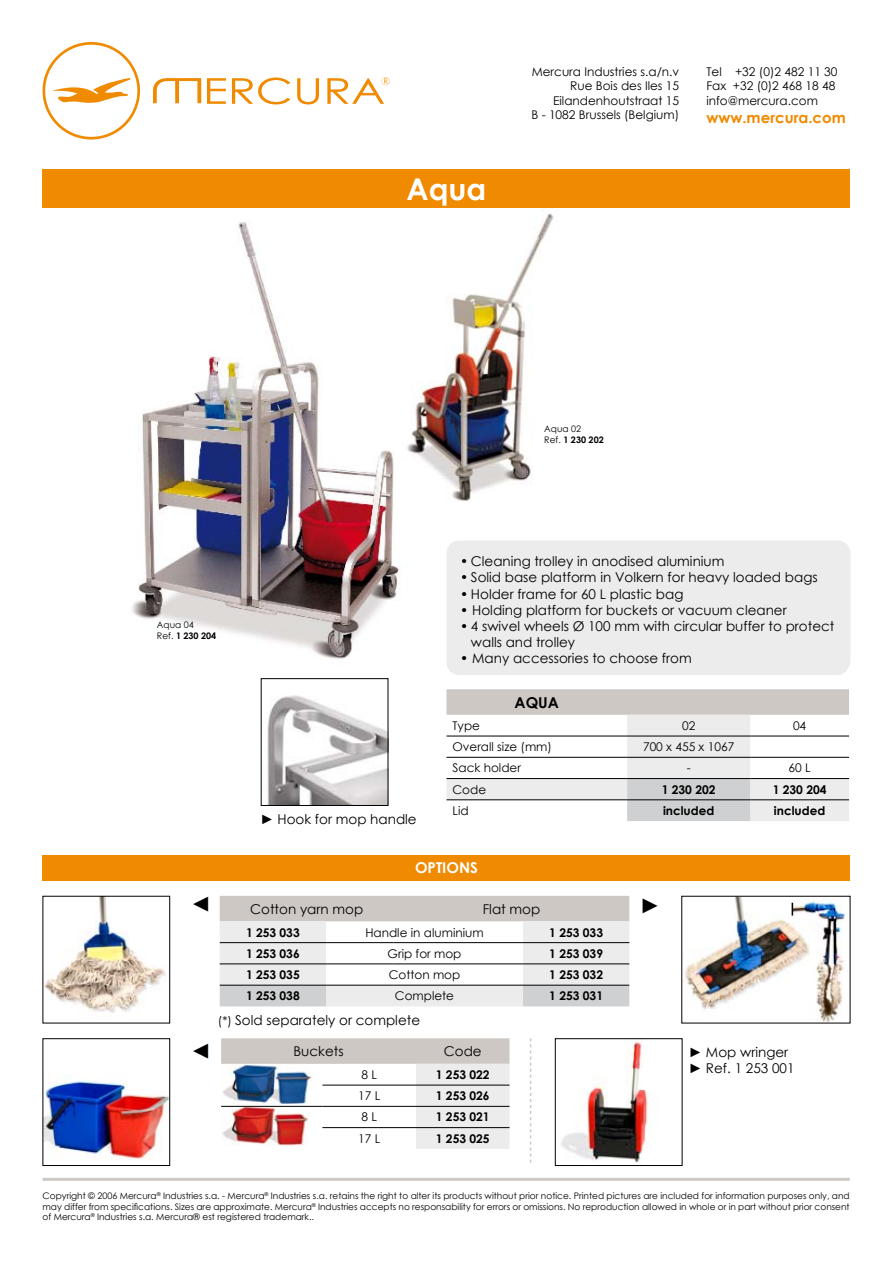
<style>
.page{position:relative;width:893px;height:1263px;background:#fff}
.page>*{position:absolute;margin:0;border:0;box-sizing:border-box;transform-origin:0 0}
.t1{font:700 30px "Century Gothic";color:#fff}
.t2{font:700 21px "Century Gothic";color:#000}
.t3{font:700 15px "Century Gothic";color:#f08a00}
.t4{font:700 15px "Century Gothic";color:#fff}
.t5{font:700 15px "Century Gothic";color:#000}
.t6{font:13.5px/16.2px "Century Gothic";color:#000}
.t7{font:12px/14.4px "Century Gothic";color:#000;text-align:right}
.t8{font:700 12px "Century Gothic";color:#000}
.t9{font:9px/10.8px "Century Gothic";color:#000}
.s1{font-weight:700}
.s2{font-size:12px}
</style>
<div class="page">
<svg style="left:43px;top:42px;width:97px;height:98px"></svg>
<svg style="left:207px;top:78px;width:19px;height:26px"></svg>
<svg style="left:232px;top:78px;width:58px;height:26px"></svg>
<svg style="left:297px;top:78px;width:22px;height:26px"></svg>
<svg style="left:153px;top:78px;width:48px;height:25px"></svg>
<svg style="left:327px;top:77px;width:63px;height:27px"></svg>
<img style="left:132px;top:222px;width:267px;height:437px">
<img style="left:267px;top:695px;width:119px;height:109px">
<div style="left:261px;top:678px;width:127px;height:128px;border:1px solid #000"></div>
<img style="left:394px;top:210px;width:160px;height:305px">
<div style="left:43px;top:170px;width:807px;height:38px;background:#f08a00"></div>
<img style="left:45px;top:1075px;width:123px;height:84px">
<div style="left:43px;top:1038px;width:127px;height:128px;border:1px solid #000"></div>
<img style="left:45px;top:898px;width:121px;height:115px">
<img style="left:684px;top:898px;width:108px;height:112px">
<img style="left:792px;top:897px;width:54px;height:124px">
<svg style="left:792px;top:903px;width:1px;height:12px"></svg>
<img style="left:561px;top:1040px;width:87px;height:123px">
<div style="left:555px;top:1038px;width:127px;height:128px;border:1px solid #000"></div>
<svg style="left:530px;top:1038px;width:1px;height:125px"></svg>
<div style="left:447px;top:540px;width:403px;height:135px;background:#ececed"></div>
<svg style="left:446px;top:689px;width:403px;height:132px"></svg>
<hr style="left:446px;top:736px;width:181px;height:1px;background:#000">
<hr style="left:627px;top:736px;width:123px;height:1px;background:#000">
<hr style="left:750px;top:736px;width:99px;height:1px;background:#000">
<hr style="left:446px;top:757px;width:181px;height:1px;background:#000">
<hr style="left:627px;top:757px;width:123px;height:1px;background:#000">
<hr style="left:750px;top:757px;width:99px;height:1px;background:#000">
<hr style="left:446px;top:778px;width:181px;height:1px;background:#000">
<hr style="left:627px;top:778px;width:123px;height:1px;background:#000">
<hr style="left:750px;top:778px;width:99px;height:1px;background:#000">
<hr style="left:446px;top:799px;width:181px;height:1px;background:#000">
<hr style="left:627px;top:799px;width:123px;height:1px;background:#000">
<hr style="left:750px;top:799px;width:99px;height:1px;background:#000">
<svg style="left:221px;top:1038px;width:288px;height:111px"></svg>
<hr style="left:416px;top:1127px;width:93px;height:1px;background:#000">
<hr style="left:322px;top:1127px;width:94px;height:1px;background:#000">
<hr style="left:322px;top:1085px;width:94px;height:1px;background:#000">
<hr style="left:416px;top:1085px;width:93px;height:1px;background:#000">
<hr style="left:221px;top:1106px;width:101px;height:1px;background:#000">
<hr style="left:322px;top:1106px;width:94px;height:1px;background:#000">
<hr style="left:416px;top:1106px;width:93px;height:1px;background:#000">
<svg style="left:220px;top:896px;width:409px;height:110px"></svg>
<hr style="left:220px;top:942px;width:106px;height:1px;background:#000">
<hr style="left:326px;top:942px;width:68px;height:1px;background:#000">
<hr style="left:394px;top:942px;width:129px;height:1px;background:#000">
<hr style="left:523px;top:942px;width:106px;height:1px;background:#000">
<hr style="left:220px;top:963px;width:106px;height:1px;background:#000">
<hr style="left:326px;top:963px;width:68px;height:1px;background:#000">
<hr style="left:394px;top:963px;width:129px;height:1px;background:#000">
<hr style="left:523px;top:963px;width:106px;height:1px;background:#000">
<hr style="left:220px;top:985px;width:106px;height:1px;background:#000">
<hr style="left:326px;top:985px;width:68px;height:1px;background:#000">
<hr style="left:394px;top:985px;width:129px;height:1px;background:#000">
<hr style="left:523px;top:985px;width:106px;height:1px;background:#000">
<div style="left:43px;top:855px;width:807px;height:25px;background:#f08a00"></div>
<hr style="left:43px;top:1178px;width:807px;height:3px;background:#cec8c5">
<h1 class="t1" style="left:407px;top:166px;width:81px">Aqua</h1>
<h3 class="t7" style="left:531px;top:64px;width:149px">Mercura Industries s.a/n.v<br>Rue Bois des Iles 15<br>Eilandenhoutstraat 15<br>B - 1082 Brussels (Belgium)</h3>
<h3 class="t7" style="left:706px;top:64px;width:133px;text-align:left">Tel +32 (0)2 482 11 30<br>Fax +32 (0)2 468 18 48 info@mercura.com</h3>
<h3 class="t3" style="left:706px;top:106px;width:141px">www.mercura.com</h3>
<p class="t9" style="left:157px;top:619px;width:61px">Aqua 04<br>Ref. <span class="s1">1 230 204</span></p>
<p class="t9" style="left:544px;top:424px;width:61px">Aqua 02<br>Ref. <span class="s1">1 230 202</span></p>
<h3 class="t6" style="left:460px;top:553px;width:266px">• Cleaning trolley in anodised aluminium</h3>
<h3 class="t6" style="left:460px;top:569px;width:359px">• Solid base platform in Volkern for heavy loaded bags</h3>
<h3 class="t6" style="left:460px;top:585px;width:225px">• Holder frame for 60 L plastic bag</h3>
<h3 class="t6" style="left:460px;top:602px;width:328px">• Holding platform for buckets or vacuum cleaner</h3>
<h3 class="t6" style="left:471px;top:618px;width:365px;text-indent:-11px">• 4 swivel wheels Ø 100 mm with circular buffer to protect walls and trolley</h3>
<h3 class="t6" style="left:460px;top:650px;width:233px">• Many accessories to choose from</h3>
<h3 class="t6" style="left:260px;top:811px;width:158px">► Hook for mop handle</h3>
<h3 class="t5" style="left:515px;top:691px;width:45px">aqua</h3>
<h3 class="t7" style="left:452px;top:718px;width:29px">Type</h3>
<h3 class="t7" style="left:682px;top:718px;width:15px">02</h3>
<h3 class="t7" style="left:793px;top:718px;width:15px">04</h3>
<h3 class="t7" style="left:452px;top:739px;width:101px">Overall size (mm)</h3>
<h3 class="t7" style="left:643px;top:739px;width:93px">700 x 455 x 1067</h3>
<h3 class="t7" style="left:452px;top:761px;width:70px">Sack holder</h3>
<h3 class="t7" style="left:687px;top:761px;width:5px">-</h3>
<h3 class="t7" style="left:788px;top:761px;width:24px">60 L</h3>
<h3 class="t7" style="left:452px;top:782px;width:35px">Code</h3>
<h3 class="t8" style="left:662px;top:780px;width:55px">1 230 202</h3>
<h3 class="t8" style="left:773px;top:780px;width:55px">1 230 204</h3>
<h3 class="t7" style="left:452px;top:803px;width:18px">Lid</h3>
<h3 class="t8" style="left:663px;top:801px;width:53px">included</h3>
<h3 class="t8" style="left:774px;top:801px;width:53px">included</h3>
<h3 class="t4" style="left:415px;top:856px;width:64px">Options</h3>
<h2 class="t2" style="left:211px;top:921px;width:22px;rotate:-180deg">►</h2>
<h2 class="t2" style="left:211px;top:1067px;width:22px;rotate:-180deg">►</h2>
<h3 class="t6" style="left:250px;top:900px;width:114px">Cotton yarn mop</h3>
<h3 class="t6" style="left:483px;top:900px;width:59px">Flat mop</h3>
<h3 class="t8" style="left:246px;top:923px;width:55px">1 253 033</h3>
<h3 class="t7" style="left:365px;top:925px;width:120px">Handle in aluminium</h3>
<h3 class="t8" style="left:549px;top:923px;width:55px">1 253 033</h3>
<h3 class="t8" style="left:246px;top:944px;width:55px">1 253 036</h3>
<h3 class="t7" style="left:388px;top:946px;width:75px">Grip for mop</h3>
<h3 class="t8" style="left:549px;top:944px;width:55px">1 253 039</h3>
<h3 class="t8" style="left:246px;top:965px;width:55px">1 253 035</h3>
<h3 class="t7" style="left:389px;top:967px;width:73px">Cotton mop</h3>
<h3 class="t8" style="left:549px;top:965px;width:55px">1 253 032</h3>
<h3 class="t8" style="left:246px;top:987px;width:55px">1 253 038</h3>
<h3 class="t7" style="left:395px;top:988px;width:61px">Complete</h3>
<h3 class="t8" style="left:549px;top:987px;width:55px">1 253 031</h3>
<h3 class="t6" style="left:218px;top:1012px;width:204px"><span class="s2">(*)</span> Sold separately or complete</h3>
<h3 class="t6" style="left:294px;top:1043px;width:52px">Buckets</h3>
<h3 class="t6" style="left:444px;top:1043px;width:39px">Code</h3>
<h3 class="t7" style="left:361px;top:1067px;width:17px">8 L</h3>
<h3 class="t8" style="left:436px;top:1065px;width:55px">1 253 022</h3>
<h3 class="t7" style="left:358px;top:1088px;width:24px">17 L</h3>
<h3 class="t8" style="left:436px;top:1087px;width:55px">1 253 026</h3>
<h3 class="t7" style="left:361px;top:1110px;width:17px">8 L</h3>
<h3 class="t8" style="left:436px;top:1108px;width:55px">1 253 021</h3>
<h3 class="t7" style="left:358px;top:1131px;width:24px">17 L</h3>
<h3 class="t8" style="left:436px;top:1129px;width:55px">1 253 025</h3>
<h2 class="t2" style="left:640px;top:889px;width:22px">►</h2>
<h3 class="t6" style="left:689px;top:1044px;width:107px">► Mop wringer ► Ref. 1 253 001</h3>
<p class="t9" style="left:43px;top:1190px;width:809px;text-align:justify">Copyright © 2006 Mercura<sup>®</sup> Industries s.a. - Mercura<sup>®</sup> Industries s.a. retains the right to alter its products without prior notice. Printed pictures are included for information purposes only, and may differ from specifications. Sizes are approximate. Mercura<sup>®</sup> Industries accepts no responsability for errors or omissions. No reproduction allowed in whole or in part without prior consent of Mercura<sup>®</sup> Industries s.a. Mercura® est registered trademark..</p>
</div>
